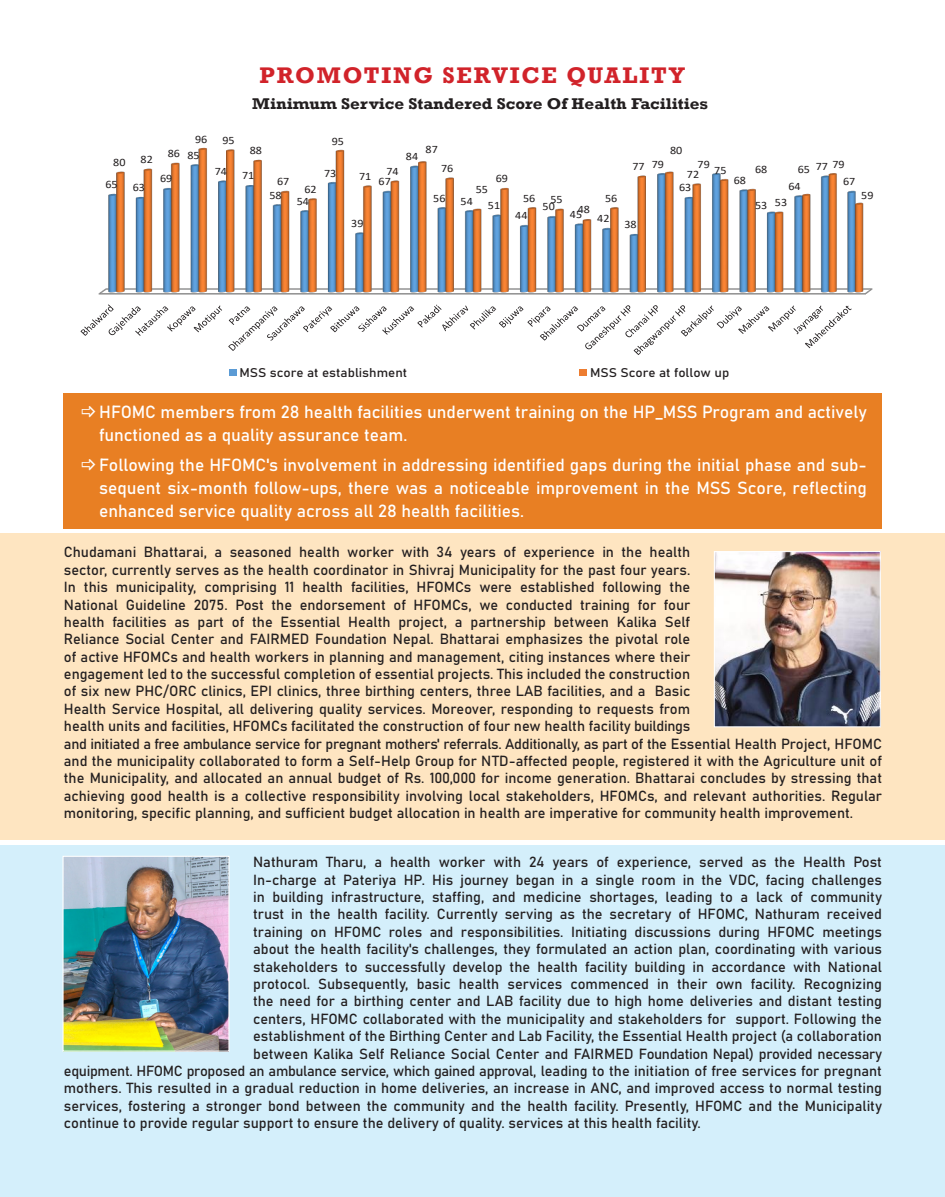
<style>
.page{position:relative;width:945px;height:1197px;background:#fff}
.page>*{position:absolute;margin:0;border:0;box-sizing:border-box;transform-origin:0 0}
.Heading{font:700 23.1px "Rockwell";letter-spacing:.08em;color:#d1232a}
.t1{font:17.32px/23.1px "Bahnschrift 400 100";color:#fff}
.t2{font:700 15.92px "Rockwell";color:#231f20;scale:1.07 1}
.Paragraph_Style_1{font:14.53px/17.3px "Bahnschrift 400 100";color:#231f20}
.Paragraph_Style_1-2{font:14.53px "Bahnschrift 400 100";letter-spacing:-.02em;color:#231f20}
.t3{font:12.6px "Bahnschrift 400 100";color:#231f20;scale:1.07 1}
.t4{font:11.38px "Calibri";color:#231f20;scale:1.07 1}
</style>
<div class="page">
<div style="left:0;top:846px;width:945px;height:351px;background:#d4effb"></div>
<div style="left:0;top:533px;width:945px;height:307px;background:#fee5c1"></div>
<svg style="left:80px;top:147px;width:793px;height:229px"></svg>
<div style="left:63px;top:394px;width:819px;height:135px;background:#e87f23"></div>
<img style="left:716px;top:553px;width:163px;height:172px">
<div style="left:714px;top:551px;width:167px;height:176px;border:1px solid #fff"></div>
<img style="left:65px;top:858px;width:163px;height:192px">
<div style="left:63px;top:856px;width:167px;height:196px;border:1px solid #fff"></div>
<p class="Heading" style="left:260px;top:61px;width:427px">PROMOTING SERVICE QUALITY</p>
<p class="t2" style="left:252px;top:94px;width:428px">Minimum Service Standered Score Of Health Facilities</p>
<p class="t4" style="left:113px;top:155px;width:13px">80</p>
<p class="t4" style="left:141px;top:152px;width:13px">82</p>
<p class="t4" style="left:105px;top:177px;width:13px">65</p>
<p class="t4" style="left:133px;top:180px;width:13px">63</p>
<p class="t4" style="left:168px;top:146px;width:13px">86</p>
<p class="t4" style="left:160px;top:171px;width:13px">69</p>
<p class="t4" style="left:195px;top:131px;width:13px">96</p>
<p class="t4" style="left:223px;top:132px;width:13px">95</p>
<p class="t4" style="left:187px;top:147px;width:13px">85</p>
<p class="t4" style="left:215px;top:163px;width:13px">74</p>
<p class="t4" style="left:250px;top:143px;width:13px">88</p>
<p class="t4" style="left:242px;top:168px;width:13px">71</p>
<p class="t4" style="left:277px;top:174px;width:13px">67</p>
<p class="t4" style="left:269px;top:187px;width:13px">58</p>
<p class="t4" style="left:304px;top:181px;width:13px">62</p>
<p class="t4" style="left:297px;top:193px;width:13px">54</p>
<p class="t4" style="left:332px;top:133px;width:13px">95</p>
<p class="t4" style="left:324px;top:165px;width:13px">73</p>
<p class="t4" style="left:359px;top:168px;width:13px">71</p>
<p class="t4" style="left:351px;top:215px;width:13px">39</p>
<p class="t4" style="left:386px;top:163px;width:13px">74</p>
<p class="t4" style="left:379px;top:174px;width:13px">67</p>
<p class="t4" style="left:406px;top:149px;width:13px">84</p>
<p class="t4" style="left:426px;top:141px;width:13px">87</p>
<p class="t4" style="left:441px;top:160px;width:13px">76</p>
<p class="t4" style="left:496px;top:171px;width:13px">69</p>
<p class="t4" style="left:476px;top:181px;width:13px">55</p>
<p class="t4" style="left:433px;top:190px;width:13px">56</p>
<p class="t4" style="left:461px;top:193px;width:13px">54</p>
<p class="t4" style="left:488px;top:197px;width:13px">51</p>
<p class="t4" style="left:523px;top:190px;width:13px">56</p>
<p class="t4" style="left:550px;top:191px;width:13px">55</p>
<p class="t4" style="left:543px;top:199px;width:13px">50</p>
<p class="t4" style="left:515px;top:208px;width:13px">44</p>
<p class="t4" style="left:578px;top:202px;width:13px">48</p>
<p class="t4" style="left:570px;top:206px;width:13px">45</p>
<p class="t4" style="left:605px;top:190px;width:13px">56</p>
<p class="t4" style="left:597px;top:211px;width:13px">42</p>
<p class="t4" style="left:632px;top:158px;width:13px">77</p>
<p class="t4" style="left:625px;top:216px;width:13px">38</p>
<p class="t4" style="left:670px;top:143px;width:13px">80</p>
<p class="t4" style="left:652px;top:156px;width:13px">79</p>
<p class="t4" style="left:698px;top:156px;width:13px">79</p>
<p class="t4" style="left:714px;top:162px;width:13px">75</p>
<p class="t4" style="left:755px;top:161px;width:13px">68</p>
<p class="t4" style="left:687px;top:166px;width:13px">72</p>
<p class="t4" style="left:734px;top:172px;width:13px">68</p>
<p class="t4" style="left:679px;top:180px;width:13px">63</p>
<p class="t4" style="left:755px;top:197px;width:13px">53</p>
<p class="t4" style="left:832px;top:156px;width:13px">79</p>
<p class="t4" style="left:816px;top:158px;width:13px">77</p>
<p class="t4" style="left:798px;top:162px;width:13px">65</p>
<p class="t4" style="left:788px;top:178px;width:13px">64</p>
<p class="t4" style="left:775px;top:194px;width:13px">53</p>
<p class="t4" style="left:843px;top:174px;width:13px">67</p>
<p class="t4" style="left:861px;top:187px;width:13px">59</p>
<p class="t3" style="left:239px;top:363px;width:158px">MSS score at establishment</p>
<p class="t3" style="left:590px;top:363px;width:132px">MSS Score at follow up</p>
<p class="t1" style="left:99px;top:399px;width:769px">HFOMC members from 28 health facilities underwent training on the HP_MSS Program and actively functioned as a quality assurance team.</p>
<p class="t1" style="left:99px;top:452px;width:769px;text-align:justify">Following the HFOMC's involvement in addressing identified gaps during the initial phase and sub&shy;sequent six-month follow-ups, there was a noticeable improvement in the MSS Score, reflecting enhanced service quality across all 28 health facilities.</p>
<p class="Paragraph_Style_1" style="left:64px;top:543px;width:820px">Chudamani Bhattarai, a seasoned health worker with 34 years of experience in the health<br>sector, currently serves as the health coordinator in Shivraj Municipality for the past four years.<br>In this municipality, comprising 11 health facilities, HFOMCs were established following the<br>National Guideline 2075. Post the endorsement of HFOMCs, we conducted training for four<br>health facilities as part of the Essential Health project, a partnership between Kalika Self<br>Reliance Social Center and FAIRMED Foundation Nepal. Bhattarai emphasizes the pivotal role<br>of active HFOMCs and health workers in planning and management, citing instances where their<br>engagement led to the successful completion of essential projects. This included the construction<br>of six new PHC/ORC clinics, EPI clinics, three birthing centers, three LAB facilities, and a Basic<br>Health Service Hospital, all delivering quality services. Moreover, responding to requests from<br>health units and facilities, HFOMCs facilitated the construction of four new health facility buildings<br>and initiated a free ambulance service for pregnant mothers' referrals. Additionally, as part of the Essential Health Project, HFOMC and the municipality collaborated to form a Self-Help Group for NTD-affected people, registered it with the Agriculture unit of the Municipality, and allocated an annual budget of Rs. 100,000 for income generation. Bhattarai concludes by stressing that achieving good health is a collective responsibility involving local stakeholders, HFOMCs, and relevant authorities. Regular monitoring, specific planning, and sufficient budget allocation in health are imperative for community health improvement.</p>
<p class="Paragraph_Style_1" style="left:253px;top:853px;width:630px;text-align:justify">Nathuram Tharu, a health worker with 24 years of experience, served as the Health Post In-charge at Pateriya HP. His journey began in a single room in the VDC, facing challenges in building infrastructure, staffing, and medicine shortages, leading to a lack of community trust in the health facility. Currently serving as the secretary of HFOMC, Nathuram received training on HFOMC roles and responsibilities. Initiating discussions during HFOMC meetings about the health facility's challenges, they formulated an action plan, coordinating with various stakeholders to successfully develop the health facility building in accordance with National protocol. Subsequently, basic health services commenced in their own facility. Recognizing the need for a birthing center and LAB facility due to high home deliveries and distant testing centers, HFOMC collaborated with the municipality and stakeholders for support. Following the</p>
<p class="Paragraph_Style_1" style="left:253px;top:1026px;width:630px">establishment of the Birthing Center and Lab Facility, the Essential Health project (a collaboration</p>
<p class="Paragraph_Style_1" style="left:253px;top:1044px;width:630px">between Kalika Self Reliance Social Center and FAIRMED Foundation Nepal) provided necessary</p>
<p class="Paragraph_Style_1-2" style="left:64px;top:1060px;width:820px">equipment. HFOMC proposed an ambulance service, which gained approval, leading to the initiation of free services for pregnant</p>
<p class="Paragraph_Style_1" style="left:64px;top:1079px;width:820px">mothers. This resulted in a gradual reduction in home deliveries, an increase in ANC, and improved access to normal testing</p>
<p class="Paragraph_Style_1" style="left:64px;top:1096px;width:820px">services, fostering a stronger bond between the community and the health facility. Presently, HFOMC and the Municipality</p>
<p class="Paragraph_Style_1" style="left:64px;top:1113px;width:638px">continue to provide regular support to ensure the delivery of quality. services at this health facility.</p>
</div>
